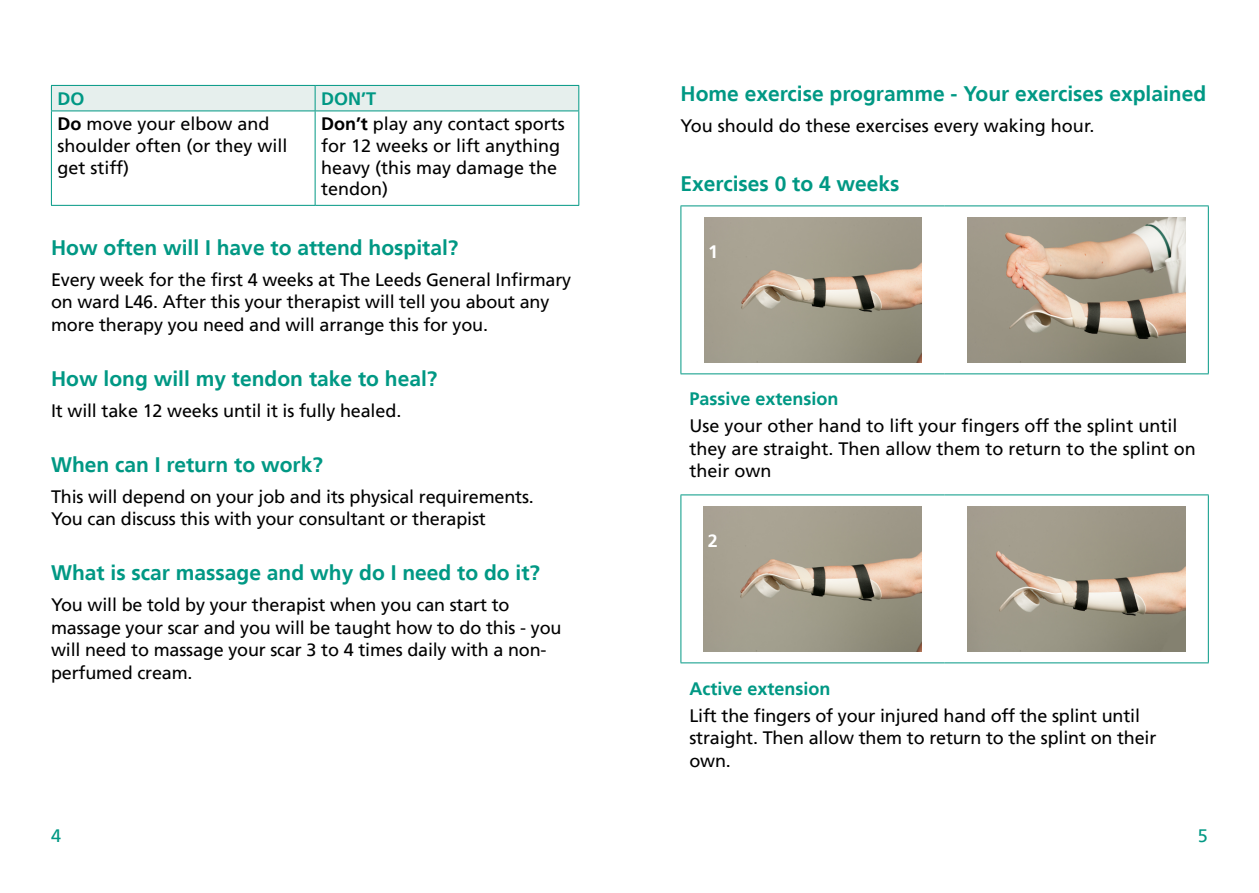
<style>
.page{position:relative;width:1259px;height:893px;background:#fff}
.page>*{position:absolute;margin:0;border:0;box-sizing:border-box;transform-origin:0 0}
.t1{font:700 21px "Frutiger LT";color:#009884}
.t2{font:18px/22.5px "Frutiger LT";letter-spacing:-.01em;color:#000}
.t3{font:700 18px "Frutiger LT";color:#009884}
.t4{font:18px "Frutiger LT";color:#009884}
.t5{font:700 18px "Frutiger LT";color:#fff}
.s1{font-weight:700}
</style>
<div class="page">
<hr style="left:680px;top:206px;width:264px;height:1px;background:#009884">
<hr style="left:680px;top:206px;width:1px;height:167px;background:#009884">
<hr style="left:944px;top:206px;width:264px;height:1px;background:#009884">
<hr style="left:1208px;top:206px;width:1px;height:167px;background:#009884">
<hr style="left:680px;top:495px;width:1px;height:167px;background:#009884">
<hr style="left:1208px;top:495px;width:1px;height:167px;background:#009884">
<hr style="left:680px;top:373px;width:264px;height:1px;background:#009884">
<hr style="left:944px;top:373px;width:264px;height:1px;background:#009884">
<hr style="left:680px;top:494px;width:264px;height:1px;background:#009884">
<hr style="left:944px;top:494px;width:264px;height:1px;background:#009884">
<hr style="left:680px;top:662px;width:264px;height:1px;background:#009884">
<hr style="left:944px;top:662px;width:264px;height:1px;background:#009884">
<img style="left:704px;top:217px;width:218px;height:145px">
<img style="left:967px;top:217px;width:218px;height:145px">
<img style="left:704px;top:506px;width:217px;height:145px">
<img style="left:967px;top:506px;width:218px;height:145px">
<svg style="left:51px;top:85px;width:528px;height:26px;background:#d6e9e6"></svg>
<hr style="left:51px;top:111px;width:264px;height:1px;background:#009884">
<hr style="left:315px;top:111px;width:264px;height:1px;background:#009884">
<hr style="left:51px;top:111px;width:1px;height:94px;background:#009884">
<hr style="left:315px;top:111px;width:1px;height:94px;background:#009884">
<hr style="left:578px;top:111px;width:1px;height:94px;background:#009884">
<hr style="left:51px;top:205px;width:264px;height:1px;background:#009884">
<hr style="left:315px;top:205px;width:264px;height:1px;background:#009884">
<p class="t3" style="left:57px;top:88px;width:29px">DO</p>
<p class="t3" style="left:321px;top:88px;width:57px">DON’T</p>
<p class="t2" style="left:57px;top:113px;width:232px;line-height:21.6px"><span class="s1">Do</span> move your elbow and shoulder often (or they will get stiff)</p>
<p class="t2" style="left:321px;top:113px;width:245px;line-height:21.6px"><span class="s1">Don’t</span> play any contact sports for 12 weeks or lift anything heavy (this may damage the tendon)</p>
<p class="t1" style="left:51px;top:235px;width:409px">How often will I have to attend hospital?</p>
<p class="t2" style="left:51px;top:268px;width:522px">Every week for the first 4 weeks at The Leeds General Infirmary on ward L46. After this your therapist will tell you about any more therapy you need and will arrange this for you.</p>
<p class="t1" style="left:51px;top:366px;width:388px">How long will my tendon take to heal?</p>
<p class="t2" style="left:51px;top:399px;width:352px">It will take 12 weeks until it is fully healed.</p>
<p class="t1" style="left:51px;top:452px;width:273px">When can I return to work?</p>
<p class="t2" style="left:51px;top:485px;width:484px">This will depend on your job and its physical requirements.<br>You can discuss this with your consultant or therapist</p>
<p class="t1" style="left:51px;top:560px;width:490px">What is scar massage and why do I need to do it?</p>
<p class="t2" style="left:51px;top:594px;width:512px">You will be told by your therapist when you can start to massage your scar and you will be taught how to do this - you will need to massage your scar 3 to 4 times daily with a non&shy;perfumed cream.</p>
<p class="t1" style="left:680px;top:81px;width:527px">Home exercise programme - Your exercises explained</p>
<p class="t2" style="left:680px;top:114px;width:415px">You should do these exercises every waking hour.</p>
<p class="t1" style="left:680px;top:171px;width:221px">Exercises 0 to 4 weeks</p>
<p class="t5" style="left:708px;top:241px;width:12px">1</p>
<p class="t3" style="left:689px;top:388px;width:151px">Passive extension</p>
<p class="t2" style="left:689px;top:415px;width:508px">Use your other hand to lift your fingers off the splint until they are straight. Then allow them to return to the splint on their own</p>
<p class="t5" style="left:708px;top:530px;width:12px">2</p>
<p class="t3" style="left:689px;top:678px;width:143px">Active extension</p>
<p class="t2" style="left:689px;top:704px;width:468px">Lift the fingers of your injured hand off the splint until straight. Then allow them to return to the splint on their own.</p>
<p class="t4" style="left:51px;top:825px;width:12px">4</p>
<p class="t4" style="left:1198px;top:825px;width:12px">5</p>
</div>
